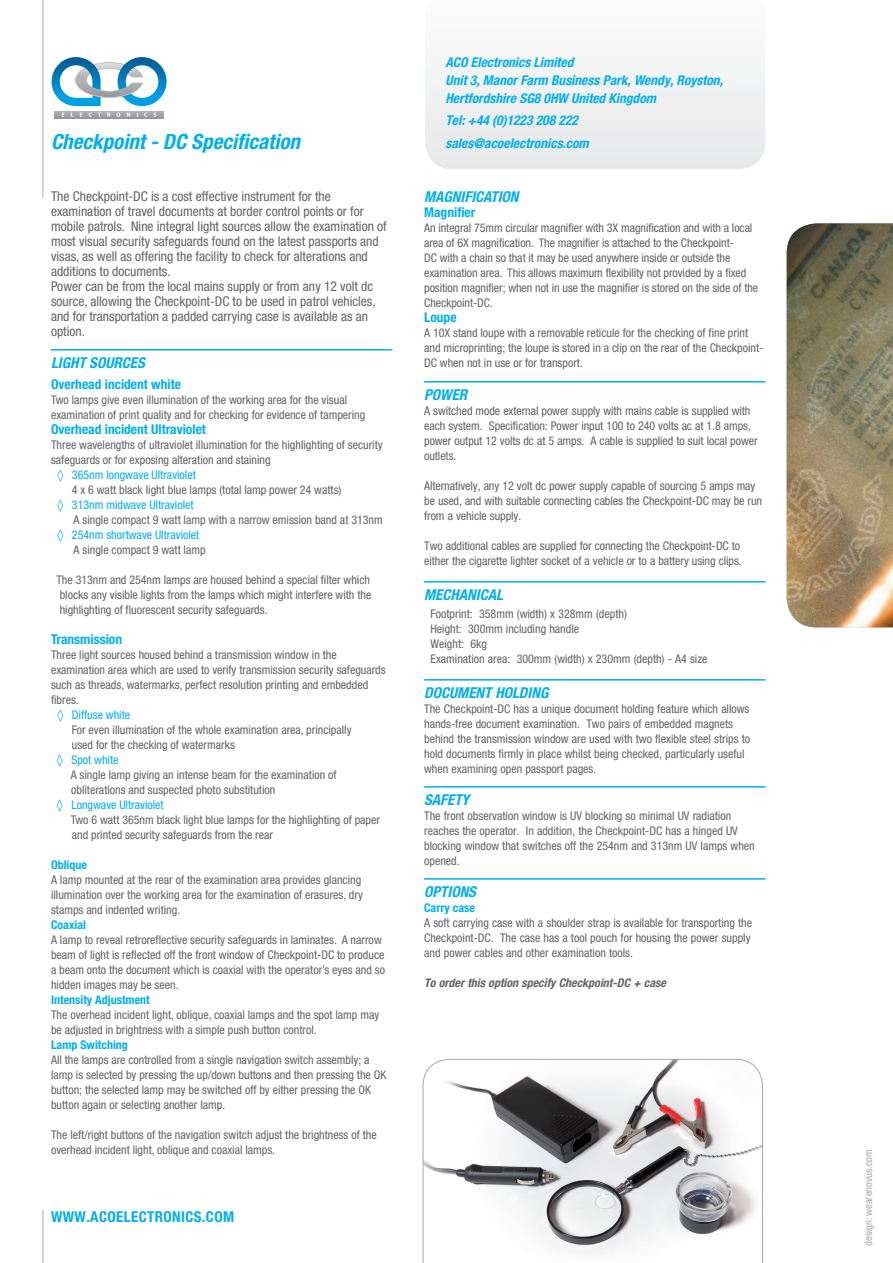
<style>
.page{position:relative;width:893px;height:1263px;background:#fff}
.page>*{position:absolute;margin:0;border:0;box-sizing:border-box;transform-origin:0 0}
.t1{font:italic 700 condensed 21px "Helvetica Neue";color:#00aeef}
.Subhead___Line{font:italic 700 condensed 15px "Helvetica Neue";color:#00aeef}
.t2{font:700 condensed 15px "Helvetica Neue";letter-spacing:.025em;color:#00aeef}
.t3{font:condensed 13.5px/15px "Helvetica Neue";color:#636366}
.t4{font:italic 700 condensed 13.5px/18px "Helvetica Neue";color:#00aeef}
.t5{font:700 condensed 13.5px "Helvetica Neue";color:#00aeef}
.Subhead___Line-2{font:condensed 12px/15px "Helvetica Neue";color:#636366}
.t6{font:condensed 12px "Helvetica Neue";color:#00aeef}
.Sub-sub{font:700 condensed 12px "Helvetica Neue";color:#00aeef}
.Subhead___Line-3{font:italic 700 condensed 12px "Helvetica Neue";color:#636366}
.t7{font:condensed 10.5px "Helvetica Neue";color:#a8a9ad}
.s1{font-weight:700;color:#00aeef}
</style>
<div class="page">
<div style="left:425px;top:62px;width:340px;height:107px;background:#eeeeef"></div>
<hr style="left:51px;top:349px;width:341px;height:1px;background:#00aeef">
<hr style="left:424px;top:381px;width:341px;height:1px;background:#00aeef">
<hr style="left:424px;top:581px;width:341px;height:1px;background:#00aeef">
<hr style="left:424px;top:679px;width:341px;height:1px;background:#00aeef">
<hr style="left:424px;top:786px;width:341px;height:2px;background:#00aeef">
<hr style="left:424px;top:878px;width:341px;height:2px;background:#00aeef">
<hr style="left:43px;top:1210px;width:1px;height:53px;background:#a8a9ad">
<hr style="left:43px;top:0;width:1px;height:198px;background:#a8a9ad">
<svg style="left:52px;top:57px;width:115px;height:49px"></svg>
<svg style="left:55px;top:111px;width:109px;height:7px"></svg>
<svg style="left:89px;top:113px;width:3px;height:4px"></svg>
<svg style="left:98px;top:113px;width:3px;height:4px"></svg>
<svg style="left:107px;top:113px;width:3px;height:4px"></svg>
<svg style="left:117px;top:113px;width:3px;height:4px"></svg>
<svg style="left:127px;top:113px;width:3px;height:4px"></svg>
<svg style="left:144px;top:113px;width:3px;height:4px"></svg>
<svg style="left:423px;top:1059px;width:340px;height:204px"></svg>
<img style="left:787px;top:223px;width:106px;height:404px">
<p class="t1" style="left:51px;top:129px;width:251px">Checkpoint - DC Specification</p>
<p class="t3" style="left:51px;top:188px;width:337px">The Checkpoint-DC is a cost effective instrument for the examination of travel documents at border control points or for mobile patrols. Nine integral light sources allow the examination of most visual security safeguards found on the latest passports and visas, as well as offering the facility to check for alterations and additions to documents.<br>Power can be from the local mains supply or from any 12 volt dc source, allowing the Checkpoint-DC to be used in patrol vehicles, and for transportation a padded carrying case is available as an option.</p>
<p class="Subhead___Line" style="left:51px;top:353px;width:95px">LIGHT SOURCES</p>
<p class="t5" style="left:51px;top:376px;width:131px">Overhead incident white</p>
<p class="Subhead___Line-2" style="left:51px;top:392px;width:316px">Two lamps give even illumination of the working area for the visual examination of print quality and for checking for evidence of tampering</p>
<p class="t5" style="left:51px;top:421px;width:156px">Overhead incident Ultraviolet</p>
<p class="Subhead___Line-2" style="left:51px;top:437px;width:333px">Three wavelengths of ultraviolet illumination for the highlighting of security safeguards or for exposing alteration and staining</p>
<p class="t6" style="left:57px;top:468px;width:140px">◊ 365nm longwave Ultraviolet</p>
<p class="Subhead___Line-2" style="left:72px;top:482px;width:271px">4 x 6 watt black light blue lamps (total lamp power 24 watts)</p>
<p class="t6" style="left:57px;top:498px;width:138px">◊ 313nm midwave Ultraviolet</p>
<p class="Subhead___Line-2" style="left:74px;top:512px;width:311px">A single compact 9 watt lamp with a narrow emission band at 313nm</p>
<p class="t6" style="left:57px;top:528px;width:143px">◊ 254nm shortwave Ultraviolet</p>
<p class="Subhead___Line-2" style="left:74px;top:542px;width:134px">A single compact 9 watt lamp</p>
<p class="Subhead___Line-2" style="left:56px;top:572px;width:315px">The 313nm and 254nm lamps are housed behind a special filter which</p>
<p class="Subhead___Line-2" style="left:60px;top:587px;width:313px">blocks any visible lights from the lamps which might interfere with the</p>
<p class="Subhead___Line-2" style="left:60px;top:602px;width:209px">highlighting of fluorescent security safeguards.</p>
<p class="t5" style="left:51px;top:631px;width:73px">Transmission</p>
<p class="Subhead___Line-2" style="left:51px;top:647px;width:336px">Three light sources housed behind a transmission window in the examination area which are used to verify transmission security safeguards such as threads, watermarks, perfect resolution printing and embedded fibres.</p>
<p class="t6" style="left:57px;top:708px;width:74px">◊ Diffuse white</p>
<p class="Subhead___Line-2" style="left:72px;top:722px;width:281px">For even illumination of the whole examination area, principally used for the checking of watermarks</p>
<p class="t6" style="left:57px;top:753px;width:63px">◊ Spot white</p>
<p class="Subhead___Line-2" style="left:71px;top:767px;width:267px">A single lamp giving an intense beam for the examination of obliterations and suspected photo substitution</p>
<p class="t6" style="left:57px;top:798px;width:108px">◊ Longwave Ultraviolet</p>
<p class="Subhead___Line-2" style="left:71px;top:812px;width:311px">Two 6 watt 365nm black light blue lamps for the highlighting of paper and printed security safeguards from the rear</p>
<p class="Sub-sub" style="left:51px;top:857px;width:37px">Oblique</p>
<p class="Subhead___Line-2" style="left:51px;top:872px;width:313px">A lamp mounted at the rear of the examination area provides glancing illumination over the working area for the examination of erasures, dry stamps and indented writing.</p>
<p class="Sub-sub" style="left:51px;top:917px;width:37px">Coaxial</p>
<p class="Subhead___Line-2" style="left:51px;top:932px;width:336px">A lamp to reveal retroreflective security safeguards in laminates. A narrow beam of light is reflected off the front window of Checkpoint-DC to produce a beam onto the document which is coaxial with the operator’s eyes and so hidden images may be seen.</p>
<p class="Sub-sub" style="left:51px;top:992px;width:100px">Intensity Adjustment</p>
<p class="Subhead___Line-2" style="left:51px;top:1007px;width:330px">The overhead incident light, oblique, coaxial lamps and the spot lamp may be adjusted in brightness with a simple push button control.</p>
<p class="Sub-sub" style="left:51px;top:1037px;width:78px">Lamp Switching</p>
<p class="Subhead___Line-2" style="left:51px;top:1052px;width:337px">All the lamps are controlled from a single navigation switch assembly; a lamp is selected by pressing the up/down buttons and then pressing the OK button; the selected lamp may be switched off by either pressing the OK button again or selecting another lamp.</p>
<p class="Subhead___Line-2" style="left:51px;top:1127px;width:327px">The left/right buttons of the navigation switch adjust the brightness of the overhead incident light, oblique and coaxial lamps.</p>
<p class="t2" style="left:51px;top:1207px;width:185px">WWW.ACOELECTRONICS.COM</p>
<p class="t4" style="left:445px;top:53px;width:279px">ACO Electronics Limited<br>Unit 3, Manor Farm Business Park, Wendy, Royston,<br>Hertfordshire SG8 0HW United Kingdom</p>
<p class="t4" style="left:445px;top:111px;width:134px">Tel: +44 (0)1223 208 222</p>
<p class="t4" style="left:445px;top:134px;width:145px">sales@acoelectronics.com</p>
<p class="Subhead___Line" style="left:424px;top:187px;width:96px">MAGNIFICATION</p>
<p class="t5" style="left:424px;top:204px;width:53px">Magnifier</p>
<p class="Subhead___Line-2" style="left:424px;top:220px;width:336px">An integral 75mm circular magnifier with 3X magnification and with a local area of 6X magnification. The magnifier is attached to the Checkpoint-<br>DC with a chain so that it may be used anywhere inside or outside the examination area. This allows maximum flexibility not provided by a fixed position magnifier; when not in use the magnifier is stored on the side of the Checkpoint-DC.</p>
<p class="t5" style="left:424px;top:309px;width:34px">Loupe</p>
<p class="Subhead___Line-2" style="left:424px;top:325px;width:341px">A 10X stand loupe with a removable reticule for the checking of fine print and microprinting; the loupe is stored in a clip on the rear of the Checkpoint-<br>DC when not in use or for transport.</p>
<p class="Subhead___Line" style="left:424px;top:385px;width:45px">POWER</p>
<p class="Subhead___Line-2" style="left:424px;top:403px;width:335px">A switched mode external power supply with mains cable is supplied with each system. Specification: Power input 100 to 240 volts ac at 1.8 amps, power output 12 volts dc at 5 amps. A cable is supplied to suit local power outlets.</p>
<p class="Subhead___Line-2" style="left:424px;top:478px;width:339px">Alternatively, any 12 volt dc power supply capable of sourcing 5 amps may be used, and with suitable connecting cables the Checkpoint-DC may be run from a vehicle supply.</p>
<p class="Subhead___Line-2" style="left:424px;top:538px;width:319px">Two additional cables are supplied for connecting the Checkpoint-DC to either the cigarette lighter socket of a vehicle or to a battery using clips.</p>
<p class="Subhead___Line" style="left:424px;top:585px;width:80px">MECHANICAL</p>
<p class="Subhead___Line-2" style="left:431px;top:606px;width:278px">Footprint: 358mm (width) x 328mm (depth)<br>Height: 300mm including handle<br>Weight: 6kg<br>Examination area: 300mm (width) x 230mm (depth) - A4 size</p>
<p class="Subhead___Line" style="left:424px;top:683px;width:126px">DOCUMENT HOLDING</p>
<p class="Subhead___Line-2" style="left:424px;top:701px;width:328px">The Checkpoint-DC has a unique document holding feature which allows hands-free document examination. Two pairs of embedded magnets behind the transmission window are used with two flexible steel strips to hold documents firmly in place whilst being checked, particularly useful when examining open passport pages.</p>
<p class="Subhead___Line" style="left:424px;top:790px;width:47px">SAFETY</p>
<p class="Subhead___Line-2" style="left:424px;top:808px;width:332px">The front observation window is UV blocking so minimal UV radiation reaches the operator. In addition, the Checkpoint-DC has a hinged UV blocking window that switches off the 254nm and 313nm UV lamps when opened.</p>
<p class="Subhead___Line" style="left:424px;top:882px;width:53px">OPTIONS</p>
<p class="Subhead___Line-2" style="left:424px;top:900px;width:329px"><span class="s1">Carry case<br></span>A soft carrying case with a shoulder strap is available for transporting the Checkpoint-DC. The case has a tool pouch for housing the power supply and power cables and other examination tools.</p>
<p class="Subhead___Line-3" style="left:424px;top:975px;width:243px">To order this option specify Checkpoint-DC + case</p>
<p class="t7" style="left:862px;top:1246px;width:98px;rotate:-90deg">design: wearenovus.com</p>
</div>
